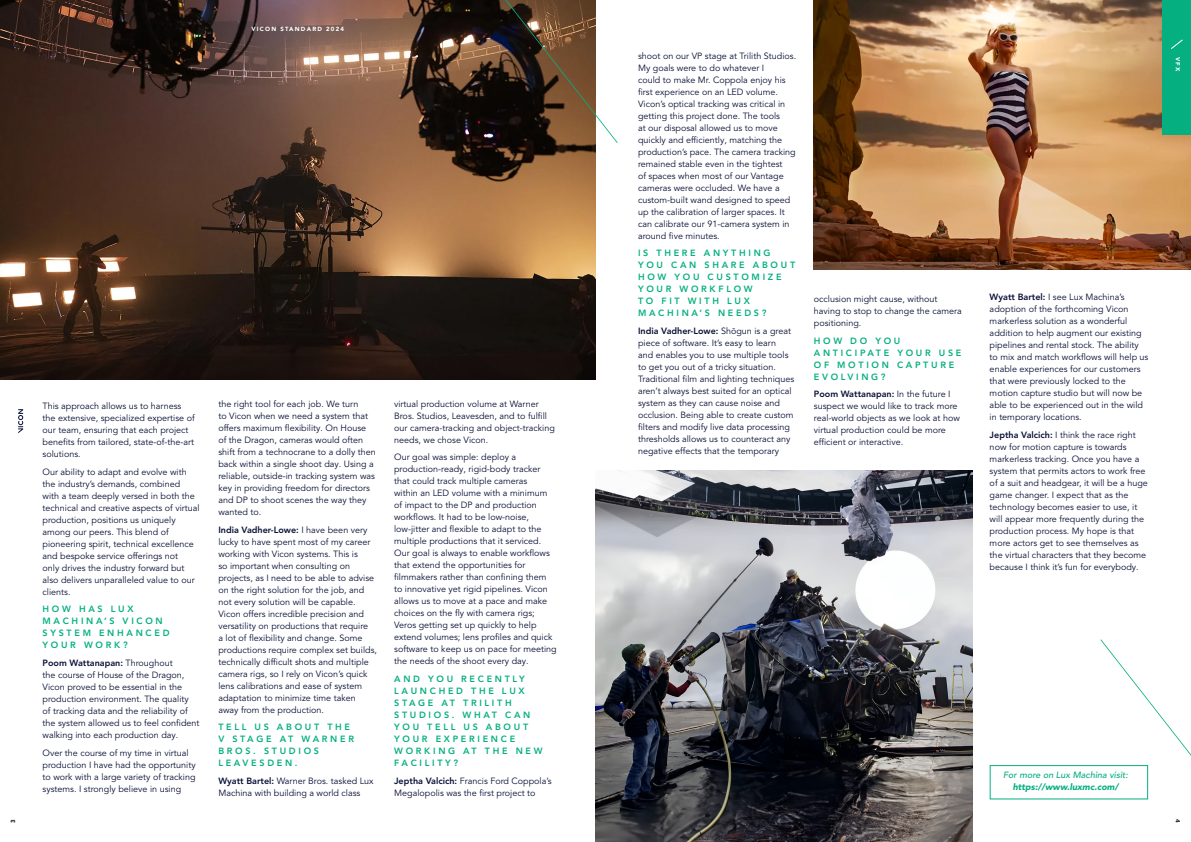
<style>
.page{position:relative;width:1191px;height:842px;background:#fff}
.page>*{position:absolute;margin:0;border:0;box-sizing:border-box;transform-origin:0 0}
.t1{font:9px/12px "Avenir LT Pro";color:#081035}
.t2{font:800 9px/12px "Avenir LT Pro";letter-spacing:.3em;color:#05af80}
.t3{font:italic 500 9px/12px "Avenir LT Pro";color:#05af80;text-align:center}
.t4{font:900 6px "Avenir LT Pro";letter-spacing:.2em;color:#fff}
.t5{font:900 6px "Avenir LT Pro";color:#231f20}
.s1{font-weight:800}
.s2{font-weight:900}
</style>
<div class="page">
<img style="left:0;top:0;width:595px;height:380px">
<svg style="left:18px;top:409px;width:5px;height:24px"></svg>
<img style="left:595px;top:471px;width:377px;height:371px">
<img style="left:814px;top:0;width:377px;height:269px">
<div style="left:1162px;top:0;width:29px;height:134px;background:#05af80"></div>
<svg style="left:1171px;top:39px;width:12px;height:10px"></svg>
<svg style="left:384px;top:0;width:234px;height:144px;background:#5f4a3b"></svg>
<svg style="left:1099px;top:639px;width:92px;height:161px"></svg>
<div style="left:989px;top:765px;width:159px;height:34px;border:1px solid #05af80"></div>
<svg style="left:1057px;top:58px;width:132px;height:211px;background:#bb9561"></svg>
<img style="left:814px;top:58px;width:243px;height:211px">
<p class="t4" style="left:251px;top:25px;width:94px">VICON STANDARD 2024</p>
<p class="t5" style="left:10px;top:822px;width:5px;rotate:-90deg">3</p>
<p class="t1" style="left:43px;top:400px;width:154px">This approach allows us to harness the extensive, specialized expertise of our team, ensuring that each project benefits from tailored, state-of-the-art solutions.</p>
<p class="t1" style="left:43px;top:466px;width:159px">Our ability to adapt and evolve with the industry’s demands, combined<br>with a team deeply versed in both the technical and creative aspects of virtual production, positions us uniquely among our peers. This blend of pioneering spirit, technical excellence and bespoke service offerings not<br>only drives the industry forward but also delivers unparalleled value to our clients.</p>
<p class="t2" style="left:43px;top:603px;width:128px">HOW HAS LUX<br>MACHINA’S VICON<br>SYSTEM ENHANCED<br>YOUR WORK?</p>
<p class="t1" style="left:43px;top:657px;width:159px"><span class="s1">Poom Wattanapan:</span> Throughout<br>the course of House of the Dragon, Vicon proved to be essential in the production environment. The quality<br>of tracking data and the reliability of the system allowed us to feel confident walking into each production day.</p>
<p class="t1" style="left:43px;top:747px;width:155px">Over the course of my time in virtual production I have had the opportunity to work with a large variety of tracking systems. I strongly believe in using</p>
<p class="t1" style="left:218px;top:398px;width:159px">the right tool for each job. We turn<br>to Vicon when we need a system that offers maximum flexibility. On House of the Dragon, cameras would often shift from a technocrane to a dolly then back within a single shoot day. Using a reliable, outside-in tracking system was key in providing freedom for directors and DP to shoot scenes the way they wanted to.</p>
<p class="t1" style="left:218px;top:524px;width:160px"><span class="s1">India Vadher-Lowe:</span> I have been very lucky to have spent most of my career working with Vicon systems. This is<br>so important when consulting on projects, as I need to be able to advise on the right solution for the job, and not every solution will be capable.<br>Vicon offers incredible precision and versatility on productions that require<br>a lot of flexibility and change. Some productions require complex set builds, technically difficult shots and multiple camera rigs, so I rely on Vicon’s quick lens calibrations and ease of system adaptation to minimize time taken away from the production.</p>
<p class="t2" style="left:218px;top:721px;width:137px">TELL US ABOUT THE<br>V STAGE AT WARNER<br>BROS. STUDIOS<br>LEAVESDEN.</p>
<p class="t1" style="left:218px;top:775px;width:157px"><span class="s1">Wyatt Bartel:</span> Warner Bros. tasked Lux<br>Machina with building a world class</p>
<p class="t1" style="left:394px;top:398px;width:162px">virtual production volume at Warner Bros. Studios, Leavesden, and to fulfill our camera-tracking and object-tracking needs, we chose Vicon.</p>
<p class="t1" style="left:394px;top:451px;width:164px">Our goal was simple: deploy a production-ready, rigid-body tracker that could track multiple cameras<br>within an LED volume with a minimum of impact to the DP and production workflows. It had to be low-noise, low-jitter and flexible to adapt to the multiple productions that it serviced.<br>Our goal is always to enable workflows that extend the opportunities for filmmakers rather than confining them to innovative yet rigid pipelines. Vicon allows us to move at a pace and make choices on the fly with camera rigs; Veros getting set up quickly to help extend volumes; lens profiles and quick software to keep us on pace for meeting the needs of the shoot every day.</p>
<p class="t2" style="left:394px;top:673px;width:150px">AND YOU RECENTLY<br>LAUNCHED THE LUX<br>STAGE AT TRILITH<br>STUDIOS. WHAT CAN<br>YOU TELL US ABOUT<br>YOUR EXPERIENCE<br>WORKING AT THE NEW<br>FACILITY?</p>
<p class="t1" style="left:394px;top:775px;width:159px"><span class="s1">Jeptha Valcich:</span> Francis Ford Coppola’s<br>Megalopolis was the first project to</p>
<p class="t1" style="left:638px;top:50px;width:160px">shoot on our VP stage at Trilith Studios.<br>My goals were to do whatever I<br>could to make Mr. Coppola enjoy his first experience on an LED volume.<br>Vicon’s optical tracking was critical in getting this project done. The tools<br>at our disposal allowed us to move quickly and efficiently, matching the production’s pace. The camera tracking remained stable even in the tightest<br>of spaces when most of our Vantage cameras were occluded. We have a custom-built wand designed to speed up the calibration of larger spaces. It can calibrate our 91-camera system in around five minutes.</p>
<p class="t2" style="left:638px;top:247px;width:159px">IS THERE ANYTHING<br>YOU CAN SHARE ABOUT<br>HOW YOU CUSTOMIZE<br>YOUR WORKFLOW<br>TO FIT WITH LUX<br>MACHINA’S NEEDS?</p>
<p class="t1" style="left:638px;top:325px;width:158px"><span class="s1">India Vadher-Lowe:</span> Shōgun is a great piece of software. It’s easy to learn<br>and enables you to use multiple tools to get you out of a tricky situation.<br>Traditional film and lighting techniques aren’t always best suited for an optical system as they can cause noise and occlusion. Being able to create custom filters and modify live data processing thresholds allows us to counteract any negative effects that the temporary</p>
<p class="t1" style="left:814px;top:293px;width:149px">occlusion might cause, without having to stop to change the camera positioning.</p>
<p class="t2" style="left:814px;top:334px;width:149px">HOW DO YOU<br>ANTICIPATE YOUR USE<br>OF MOTION CAPTURE<br>EVOLVING?</p>
<p class="t1" style="left:814px;top:388px;width:147px"><span class="s1">Poom Wattanapan:</span> In the future I suspect we would like to track more real-world objects as we look at how virtual production could be more efficient or interactive.</p>
<p class="t4" style="left:1181px;top:57px;width:16px;rotate:90deg">VFX</p>
<p class="t1" style="left:989px;top:291px;width:160px"><span class="s1">Wyatt Bartel:</span> I see Lux Machina’s adoption of the forthcoming Vicon markerless solution as a wonderful addition to help augment our existing pipelines and rental stock. The ability to mix and match workflows will help us enable experiences for our customers that were previously locked to the motion capture studio but will now be able to be experienced out in the wild in temporary locations.</p>
<p class="t1" style="left:989px;top:429px;width:160px"><span class="s1">Jeptha Valcich:</span> I think the race right now for motion capture is towards markerless tracking. Once you have a system that permits actors to work free of a suit and headgear, it will be a huge game changer. I expect that as the technology becomes easier to use, it will appear more frequently during the production process. My hope is that more actors get to see themselves as the virtual characters that they become because I think it’s fun for everybody.</p>
<p class="t3" style="left:1003px;top:769px;width:126px">For more on Lux Machina visit: <span class="s2">https://www.luxmc.com/</span></p>
<p class="t5" style="left:1181px;top:819px;width:5px;rotate:90deg">4</p>
</div>
